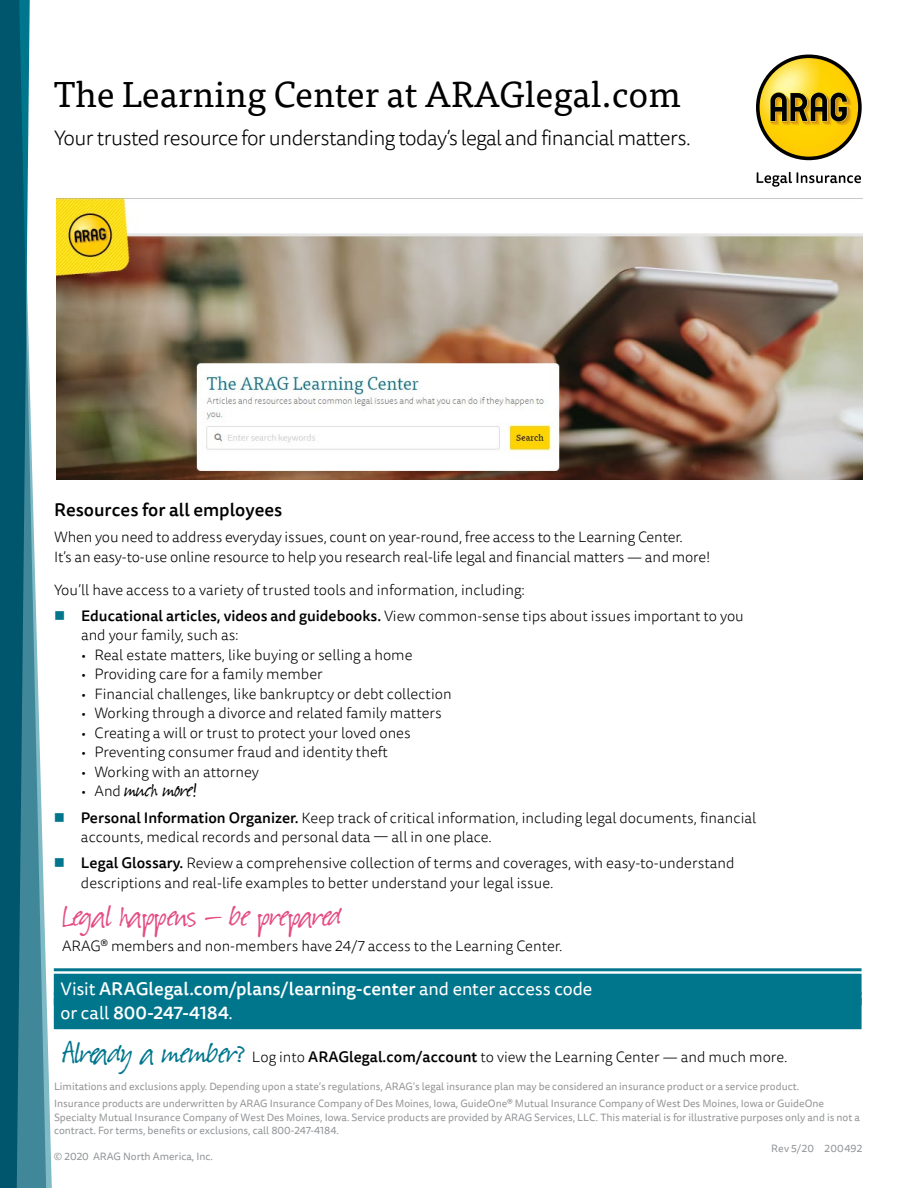
<style>
.page{position:relative;width:918px;height:1188px;background:#fff}
.page>*{position:absolute;margin:0;border:0;box-sizing:border-box;transform-origin:0 0}
.t1{font:36px "Tisa OT";color:#000}
.t2{font:36px "Suomi Hand Script";color:#e44d84}
.t3{font:36px "Suomi Hand Script";color:#00768d}
.t4{font:24px "Suomi Hand Script";letter-spacing:.01em;color:#000}
.t5{font:300 21px "Tisa Sans OT";letter-spacing:-.03em;color:#000}
.t6{font:500 18px/24px "Tisa Sans OT";color:#fff}
.t7{font:500 18px "Tisa Sans OT";color:#000}
.t8{font:300 15px/19.5px "Tisa Sans OT";color:#000}
.t9{font:10.5px/17px "Tisa Sans OT";color:#939598}
.t10{font:10.5px "Tisa Sans OT";letter-spacing:.02em;color:#939598}
.s1{font-weight:500}
.s2{font-family:"Tisa Sans OT";font-weight:300;font-size:15px}
.s3{font-weight:400}
</style>
<div class="page">
<svg style="left:48px;top:968px;width:6px;height:220px"></svg>
<svg style="left:0;top:0;width:48px;height:1188px"></svg>
<svg style="left:756px;top:55px;width:106px;height:105px"></svg>
<img style="left:760px;top:58px;width:98px;height:99px;border-radius:49px">
<svg style="left:770px;top:92px;width:77px;height:30px;background:#705c11"></svg>
<svg style="left:757px;top:172px;width:104px;height:15px"></svg>
<img style="left:56px;top:199px;width:806px;height:281px">
<hr style="left:54px;top:968px;width:808px;height:3px;background:#00768d">
<div style="left:54px;top:974px;width:808px;height:31px;background:#00768d"></div>
<div style="left:54px;top:998px;width:808px;height:31px;background:#00768d"></div>
<h1 class="t1" style="left:54px;top:73px;width:628px">The Learning Center at ARAGlegal.com</h1>
<h3 class="t5" style="left:54px;top:126px;width:638px">Your trusted resource for understanding today’s legal and financial matters.</h3>
<p class="t7" style="left:54px;top:498px;width:230px">Resources for all employees</p>
<p class="t8" style="left:54px;top:528px;width:658px">When you need to address everyday issues, count on year-round, free access to the Learning Center.<br>It’s an easy-to-use online resource to help you research real-life legal and financial matters — and more!</p>
<p class="t8" style="left:81px;top:577px;width:664px;line-height:26.2px;text-indent:-27px">You’ll have access to a variety of trusted tools and information, including:<br><span class="s1">Educational articles, videos and guidebooks.</span> View common-sense tips about issues important to you</p>
<p class="t8" style="left:81px;top:626px;width:159px">and your family, such as:</p>
<p class="t8" style="left:81px;top:646px;width:333px">• Real estate matters, like buying or selling a home</p>
<p class="t8" style="left:81px;top:665px;width:243px">• Providing care for a family member</p>
<p class="t8" style="left:81px;top:685px;width:372px">• Financial challenges, like bankruptcy or debt collection</p>
<p class="t8" style="left:81px;top:704px;width:362px">• Working through a divorce and related family matters</p>
<p class="t8" style="left:81px;top:724px;width:331px">• Creating a will or trust to protect your loved ones</p>
<p class="t8" style="left:81px;top:743px;width:309px">• Preventing consumer fraud and identity theft</p>
<p class="t8" style="left:81px;top:763px;width:179px">• Working with an attorney</p>
<h2 class="t4" style="left:81px;top:779px;width:117px"><span class="s2">• And</span> much more!</h2>
<p class="t8" style="left:81px;top:809px;width:677px"><span class="s1">Personal Information Organizer.</span> Keep track of critical information, including legal documents, financial accounts, medical records and personal data — all in one place.</p>
<p class="t8" style="left:81px;top:854px;width:655px"><span class="s1">Legal Glossary.</span> Review a comprehensive collection of terms and coverages, with easy-to-understand descriptions and real-life examples to better understand your legal issue.</p>
<h1 class="t2" style="left:62px;top:898px;width:281px">Legal happens — be prepared</h1>
<p class="t8" style="left:62px;top:937px;width:502px">ARAG® members and non-members have 24/7 access to the Learning Center.</p>
<p class="t6" style="left:61px;top:978px;width:533px"><span class="s3">Visit</span> ARAGlegal.com/plans/learning-center <span class="s3">and enter access code or call</span> 800-247-4184<span class="s3">.</span></p>
<h1 class="t3" style="left:62px;top:1035px;width:183px">Already a member?</h1>
<p class="t8" style="left:252px;top:1048px;width:537px">Log into <span class="s1">ARAGlegal.com/account</span> to view the Learning Center — and much more.</p>
<p class="t9" style="left:54px;top:1079px;width:772px">Limitations and exclusions apply. Depending upon a state’s regulations, ARAG’s legal insurance plan may be considered an insurance product or a service product.<br>Insurance products are underwritten by ARAG Insurance Company of Des Moines, Iowa, GuideOne® Mutual Insurance Company of West Des Moines, Iowa or GuideOne</p>
<p class="t9" style="left:54px;top:1111px;width:807px;line-height:13.5px">Specialty Mutual Insurance Company of West Des Moines, Iowa. Service products are provided by ARAG Services, LLC. This material is for illustrative purposes only and is not a contract. For terms, benefits or exclusions, call 800-247-4184.</p>
<p class="t9" style="left:54px;top:1148px;width:161px">© 2020 ARAG North America, Inc.</p>
<p class="t10" style="left:771px;top:1142px;width:93px">Rev 5/20 200492</p>
</div>
